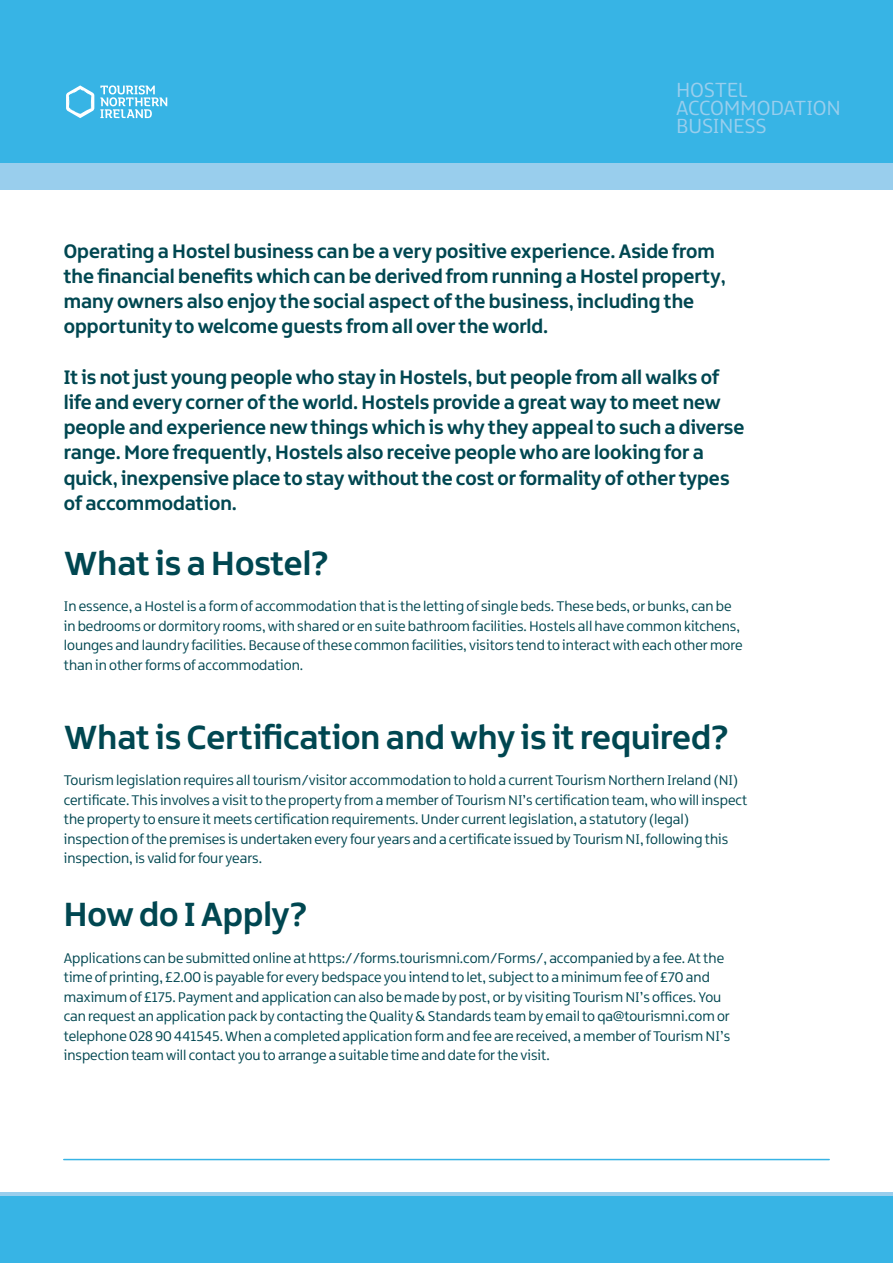
<style>
.page{position:relative;width:893px;height:1263px;background:#fff}
.page>*{position:absolute;margin:0;border:0;box-sizing:border-box;transform-origin:0 0}
.t1{font:700 36px "Northern Ireland";color:#004751}
.t2{font:21.9px/18px "Northern Ireland";letter-spacing:-.015em;color:#99ceed}
.t3{font:700 21px/25.2px "Northern Ireland";color:#004751}
.t4{font:15px/19.5px "Northern Ireland";color:#004751}
</style>
<div class="page">
<div style="left:0;top:0;width:893px;height:182px;background:#37b4e5"></div>
<div style="left:0;top:163px;width:893px;height:26px;background:#99ceed"></div>
<svg style="left:100px;top:85px;width:67px;height:33px"></svg>
<svg style="left:66px;top:85px;width:28px;height:33px"></svg>
<hr style="left:64px;top:1159px;width:765px;height:1px;background:#37b4e5">
<div style="left:0;top:1194px;width:893px;height:69px;background:#37b4e5"></div>
<hr style="left:0;top:1192px;width:893px;height:4px;background:#99ceed">
<h2 class="t2" style="left:676px;top:81px;width:166px">HOSTEL<br>ACCOMMODATION<br>BUSINESS</h2>
<p class="t3" style="left:64px;top:238px;width:664px">Operating a Hostel business can be a very positive experience. Aside from the financial benefits which can be derived from running a Hostel property, many owners also enjoy the social aspect of the business, including the opportunity to welcome guests from all over the world.</p>
<p class="t3" style="left:64px;top:364px;width:682px">It is not just young people who stay in Hostels, but people from all walks of life and every corner of the world. Hostels provide a great way to meet new people and experience new things which is why they appeal to such a diverse range. More frequently, Hostels also receive people who are looking for a quick, inexpensive place to stay without the cost or formality of other types of accommodation.</p>
<h1 class="t1" style="left:64px;top:540px;width:267px">What is a Hostel?</h1>
<p class="t4" style="left:64px;top:597px;width:680px">In essence, a Hostel is a form of accommodation that is the letting of single beds. These beds, or bunks, can be in bedrooms or dormitory rooms, with shared or en suite bathroom facilities. Hostels all have common kitchens, lounges and laundry facilities. Because of these common facilities, visitors tend to interact with each other more than in other forms of accommodation.</p>
<h1 class="t1" style="left:64px;top:714px;width:667px">What is Certification and why is it required?</h1>
<p class="t4" style="left:64px;top:771px;width:685px">Tourism legislation requires all tourism/visitor accommodation to hold a current Tourism Northern Ireland (NI) certificate. This involves a visit to the property from a member of Tourism NI’s certification team, who will inspect the property to ensure it meets certification requirements. Under current legislation, a statutory (legal) inspection of the premises is undertaken every four years and a certificate issued by Tourism NI, following this inspection, is valid for four years.</p>
<h1 class="t1" style="left:64px;top:891px;width:245px">How do I Apply?</h1>
<p class="t4" style="left:64px;top:948px;width:668px">Applications can be submitted online at https://forms.tourismni.com/Forms/, accompanied by a fee. At the time of printing, £2.00 is payable for every bedspace you intend to let, subject to a minimum fee of £70 and maximum of £175. Payment and application can also be made by post, or by visiting Tourism NI’s offices. You can request an application pack by contacting the Quality &amp; Standards team by email to qa@tourismni.com or telephone 028 90 441545. When a completed application form and fee are received, a member of Tourism NI’s inspection team will contact you to arrange a suitable time and date for the visit.</p>
</div>
